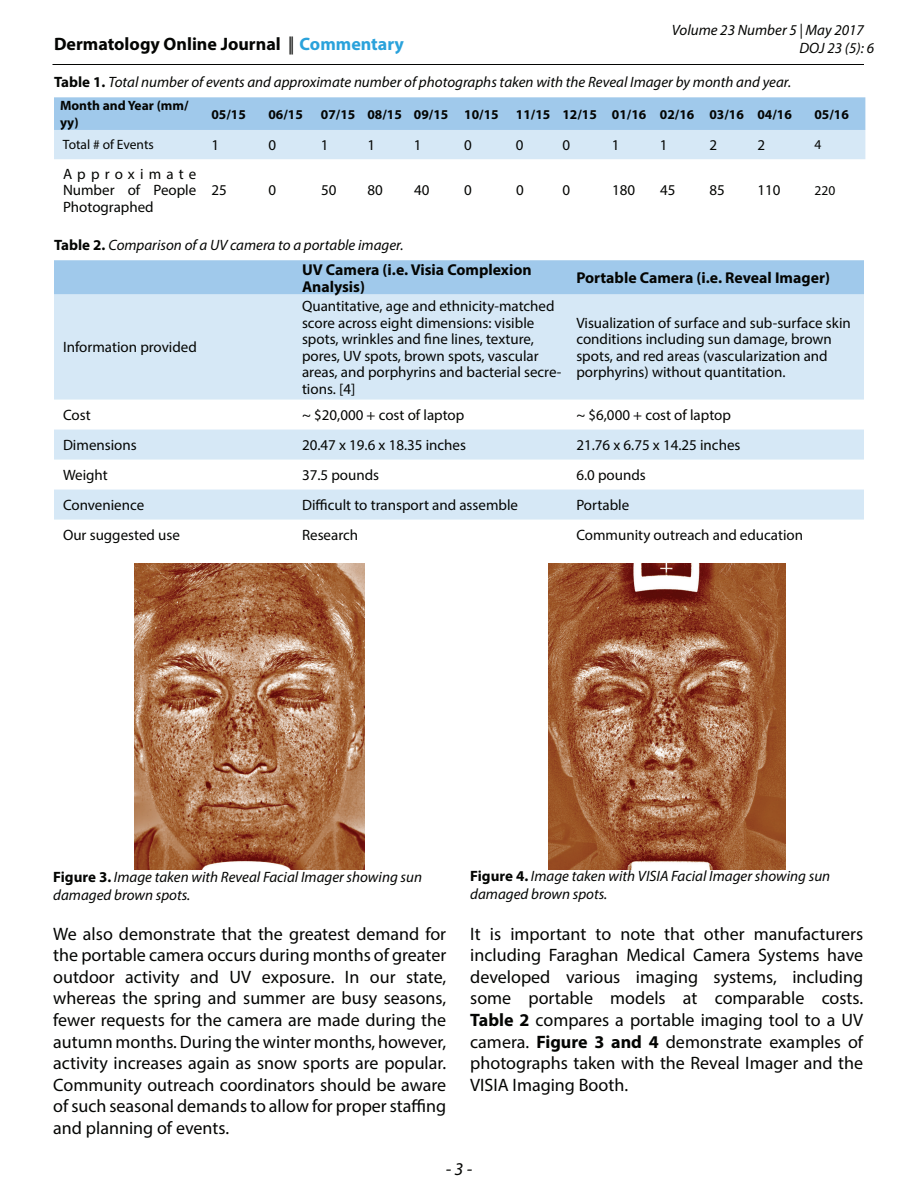
<style>
.page{position:relative;width:918px;height:1188px;background:#fff}
.page>*{position:absolute;margin:0;border:0;box-sizing:border-box;transform-origin:0 0}
.t1{font:18px/21.6px "Myriad Pro";color:#040503;text-align:justify}
.t2{font:700 18px "Myriad Pro";color:#040503}
.t3{font:italic 18px "Myriad Pro";color:#040503}
.t4{font:700 15.75px/16.5px "Myriad Pro";color:#040503}
.t5{font:15px/16.5px "Myriad Pro";color:#040503}
.t6{font:italic 15px/18px "Myriad Pro";color:#040503}
.t7{font:700 13.5px/16.5px "Myriad Pro";color:#040503}
.t8{font:13.5px "Myriad Pro";color:#040503}
.s1{font-weight:400}
.s2{color:#2aa2db}
.s3{font-weight:700;font-style:normal}
.s4{font-weight:700}
</style>
<div class="page">
<hr style="left:52px;top:64px;width:812px;height:1px;background:#040503">
<svg style="left:54px;top:97px;width:811px;height:62px;background:#b9d7f0"></svg>
<div style="left:54px;top:260px;width:810px;height:35px;background:#a0c9eb"></div>
<svg style="left:54px;top:295px;width:810px;height:225px;fill:#d6e8f6"></svg>
<img style="left:135px;top:564px;width:230px;height:306px">
<img style="left:548px;top:564px;width:237px;height:306px">
<p class="t6" style="left:800px;top:20px;width:76px;text-indent:-128px">Volume 23 Number 5 | May 2017<br>DOJ 23 (5): 6</p>
<p class="t2" style="left:54px;top:32px;width:351px">Dermatology Online Journal <span class="s1">||</span> <span class="s2">Commentary</span></p>
<p class="t6" style="left:54px;top:73px;width:739px"><span class="s3">Table 1.</span> Total number of events and approximate number of photographs taken with the Reveal Imager by month and year.</p>
<p class="t7" style="left:60px;top:97px;width:130px">Month and Year (mm/ yy)</p>
<p class="t7" style="left:211px;top:105px;width:36px">05/15</p>
<p class="t7" style="left:268px;top:105px;width:36px">06/15</p>
<p class="t7" style="left:321px;top:105px;width:179px">07/15 08/15 09/15 10/15</p>
<p class="t7" style="left:516px;top:105px;width:277px">11/15 12/15 01/16 02/16 03/16 04/16</p>
<p class="t7" style="left:814px;top:105px;width:36px">05/16</p>
<p class="t8" style="left:63px;top:136px;width:92px">Total # of Events</p>
<p class="t5" style="left:211px;top:136px;width:9px">1</p>
<p class="t5" style="left:268px;top:136px;width:9px">0</p>
<p class="t5" style="left:321px;top:136px;width:9px">1</p>
<p class="t5" style="left:367px;top:136px;width:9px">1</p>
<p class="t5" style="left:414px;top:136px;width:9px">1</p>
<p class="t5" style="left:464px;top:136px;width:9px">0</p>
<p class="t5" style="left:516px;top:136px;width:9px">0</p>
<p class="t5" style="left:562px;top:136px;width:9px">0</p>
<p class="t5" style="left:612px;top:136px;width:9px">1</p>
<p class="t5" style="left:660px;top:136px;width:9px">1</p>
<p class="t5" style="left:709px;top:136px;width:9px">2</p>
<p class="t5" style="left:757px;top:136px;width:9px">2</p>
<p class="t8" style="left:814px;top:136px;width:8px">4</p>
<p class="t5" style="left:63px;top:165px;width:135px;text-align:justify">Approximate Number of People Photographed</p>
<p class="t5" style="left:211px;top:182px;width:17px">25</p>
<p class="t5" style="left:268px;top:182px;width:9px">0</p>
<p class="t5" style="left:321px;top:182px;width:17px">50</p>
<p class="t5" style="left:367px;top:182px;width:17px">80</p>
<p class="t5" style="left:414px;top:182px;width:17px">40</p>
<p class="t5" style="left:464px;top:182px;width:9px">0</p>
<p class="t5" style="left:516px;top:182px;width:9px">0</p>
<p class="t5" style="left:562px;top:182px;width:9px">0</p>
<p class="t5" style="left:612px;top:182px;width:25px">180</p>
<p class="t5" style="left:660px;top:182px;width:17px">45</p>
<p class="t5" style="left:710px;top:182px;width:17px">85</p>
<p class="t5" style="left:758px;top:182px;width:25px">110</p>
<p class="t8" style="left:814px;top:182px;width:22px">220</p>
<p class="t6" style="left:54px;top:235px;width:351px"><span class="s3">Table 2.</span> Comparison of a UV camera to a portable imager.</p>
<p class="t4" style="left:302px;top:261px;width:231px">UV Camera (i.e. Visia Complexion<br>Analysis)</p>
<p class="t4" style="left:576px;top:269px;width:255px">Portable Camera (i.e. Reveal Imager)</p>
<p class="t5" style="left:63px;top:339px;width:135px">Information provided</p>
<p class="t5" style="left:302px;top:298px;width:261px">Quantitative, age and ethnicity-matched score across eight dimensions: visible spots, wrinkles and fine lines, texture, pores, UV spots, brown spots, vascular areas, and porphyrins and bacterial secre&shy;tions. [4]</p>
<p class="t5" style="left:576px;top:314px;width:276px">Visualization of surface and sub-surface skin conditions including sun damage, brown spots, and red areas (vascularization and porphyrins) without quantitation.</p>
<p class="t5" style="left:63px;top:407px;width:29px">Cost</p>
<p class="t5" style="left:302px;top:407px;width:164px">~ $20,000 + cost of laptop</p>
<p class="t5" style="left:576px;top:407px;width:156px">~ $6,000 + cost of laptop</p>
<p class="t5" style="left:63px;top:437px;width:75px">Dimensions</p>
<p class="t5" style="left:302px;top:437px;width:166px">20.47 x 19.6 x 18.35 inches</p>
<p class="t5" style="left:576px;top:437px;width:166px">21.76 x 6.75 x 14.25 inches</p>
<p class="t5" style="left:63px;top:467px;width:46px">Weight</p>
<p class="t5" style="left:302px;top:467px;width:79px">37.5 pounds</p>
<p class="t5" style="left:576px;top:467px;width:71px">6.0 pounds</p>
<p class="t5" style="left:63px;top:497px;width:83px">Convenience</p>
<p class="t5" style="left:302px;top:497px;width:218px">Difficult to transport and assemble</p>
<p class="t5" style="left:576px;top:497px;width:54px">Portable</p>
<p class="t5" style="left:63px;top:527px;width:118px">Our suggested use</p>
<p class="t5" style="left:302px;top:527px;width:58px">Research</p>
<p class="t5" style="left:576px;top:527px;width:228px">Community outreach and education</p>
<p class="t6" style="left:53px;top:868px;width:370px"><span class="s3">Figure 3.</span> Image taken with Reveal Facial Imager showing sun damaged brown spots.</p>
<p class="t6" style="left:470px;top:867px;width:362px"><span class="s3">Figure 4.</span> Image taken with VISIA Facial Imager showing sun damaged brown spots.</p>
<p class="t1" style="left:53px;top:922px;width:395px">We also demonstrate that the greatest demand for the portable camera occurs during months of greater outdoor activity and UV exposure. In our state, whereas the spring and summer are busy seasons, fewer requests for the camera are made during the autumn months. During the winter months, however, activity increases again as snow sports are popular.<br>Community outreach coordinators should be aware of such seasonal demands to allow for proper staffing and planning of events.</p>
<p class="t1" style="left:470px;top:922px;width:395px">It is important to note that other manufacturers including Faraghan Medical Camera Systems have developed various imaging systems, including some portable models at comparable costs.<br><span class="s4">Table 2</span> compares a portable imaging tool to a UV camera. <span class="s4">Figure 3 and 4</span> demonstrate examples of photographs taken with the Reveal Imager and the VISIA Imaging Booth.</p>
<p class="t3" style="left:446px;top:1157px;width:28px">- 3 -</p>
</div>
